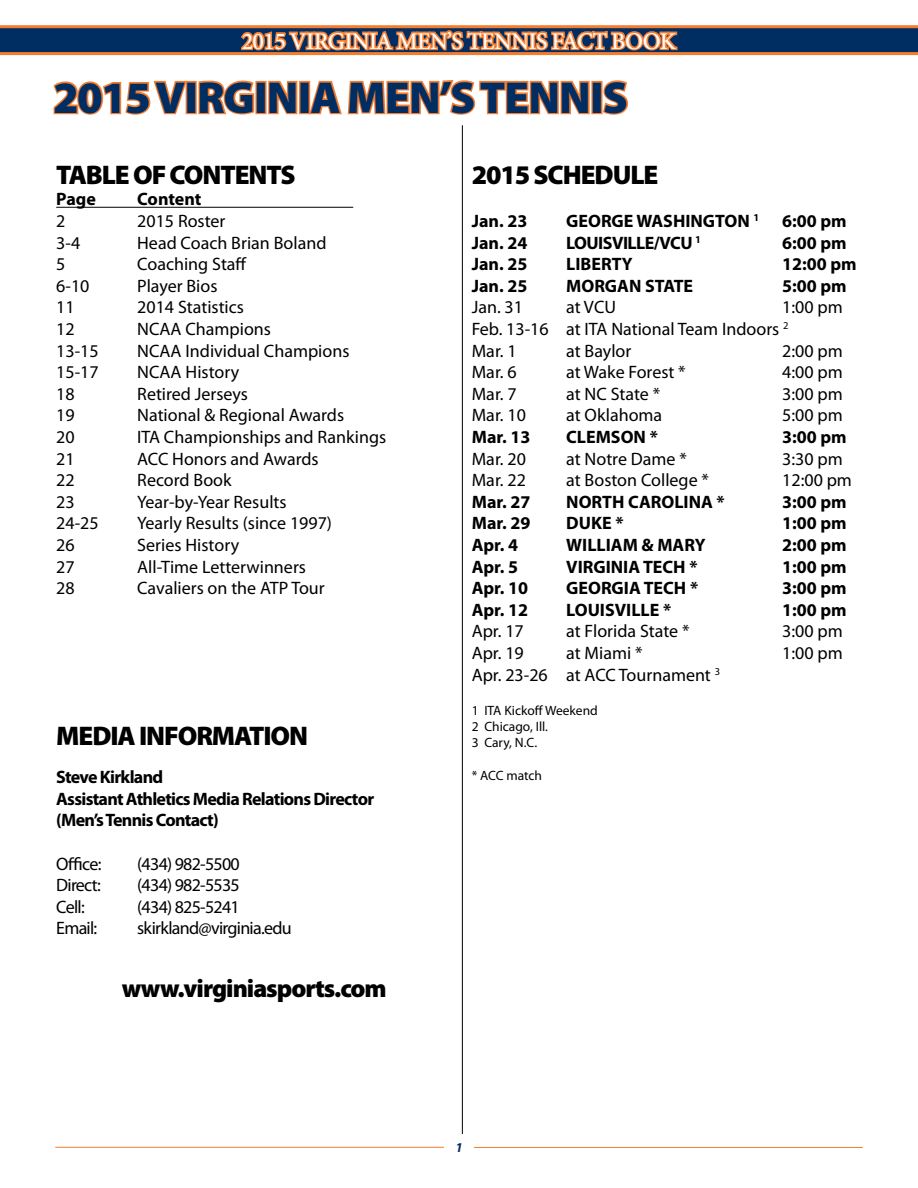
<style>
.page{position:relative;width:918px;height:1188px;background:#fff}
.page>*{position:absolute;margin:0;border:0;box-sizing:border-box;transform-origin:0 0}
.t1{font:900 45px "Myriad Pro";letter-spacing:-.02em;color:#002d62}
.t2{font:900 27px "Myriad Pro";letter-spacing:-.04em;color:#000}
.t3{font:900 25.5px "Myriad Pro";letter-spacing:-.04em;color:#000}
.t4{font:500 24px "Minion Pro";letter-spacing:-.03em;color:#fff}
.t5{font:18px/21.6px "Myriad Pro";color:#000}
.t6{font:700 18px "Myriad Pro";color:#000}
.t7{font:700 18px/21.6px "Myriad Pro";letter-spacing:-.04em;color:#000}
.t8{font:18px "Myriad Pro";letter-spacing:-.04em;color:#000}
.t9{font:700 18px "Myriad Pro";letter-spacing:-.03em;color:#000}
.t10{font:13.5px/16.2px "Myriad Pro";color:#000}
.t11{font:italic 700 13.5px "Myriad Pro";color:#002d62}
</style>
<div class="page">
<div style="left:0;top:27px;width:918px;height:27px;background:#002d62"></div>
<hr style="left:0;top:52px;width:918px;height:3px;background:#f47d30">
<hr style="left:0;top:25px;width:918px;height:3px;background:#f47d30">
<hr style="left:55px;top:1147px;width:389px;height:1px;background:#f47d30">
<hr style="left:474px;top:1147px;width:389px;height:1px;background:#f47d30">
<hr style="left:56px;top:207px;width:297px;height:1px;background:#000">
<hr style="left:462px;top:125px;width:1px;height:1009px;background:#000">
<svg style="left:53px;top:80px;width:136px;height:35px"></svg>
<div style="left:186px;top:81px;width:11px;height:33px;border:3px solid #f47d30"></div>
<svg style="left:197px;top:25px;width:482px;height:265px"></svg>
<h3 class="t4" style="left:242px;top:25px;width:436px">2015 VIRGINIA MEN’S TENNIS FACT BOOK</h3>
<h1 class="t1" style="left:53px;top:67px;width:223px">2015 virginia</h1>
<h1 class="t1" style="left:347px;top:67px;width:31px">men</h1>
<h1 class="t1" style="left:440px;top:67px;width:66px">’stennis</h1>
<h2 class="t2" style="left:56px;top:157px;width:241px">TABLE OF CONTENTS</h2>
<p class="t6" style="left:56px;top:188px;width:41px">Page</p>
<p class="t6" style="left:137px;top:188px;width:66px">Content</p>
<p class="t5" style="left:56px;top:210px;width:11px">2</p>
<p class="t5" style="left:137px;top:210px;width:90px">2015 Roster</p>
<p class="t5" style="left:56px;top:232px;width:25px">3-4</p>
<p class="t5" style="left:137px;top:232px;width:191px">Head Coach Brian Boland</p>
<p class="t5" style="left:56px;top:253px;width:11px">5</p>
<p class="t5" style="left:137px;top:253px;width:111px">Coaching Staff</p>
<p class="t5" style="left:56px;top:275px;width:35px">6-10</p>
<p class="t5" style="left:137px;top:275px;width:82px">Player Bios</p>
<p class="t5" style="left:56px;top:296px;width:20px">11</p>
<p class="t5" style="left:137px;top:296px;width:108px">2014 Statistics</p>
<p class="t5" style="left:56px;top:318px;width:20px">12</p>
<p class="t5" style="left:137px;top:318px;width:135px">NCAA Champions</p>
<p class="t5" style="left:56px;top:340px;width:44px">13-15</p>
<p class="t5" style="left:137px;top:340px;width:214px">NCAA Individual Champions</p>
<p class="t5" style="left:56px;top:361px;width:44px">15-17</p>
<p class="t5" style="left:137px;top:361px;width:104px">NCAA History</p>
<p class="t5" style="left:56px;top:383px;width:20px">18</p>
<p class="t5" style="left:137px;top:383px;width:112px">Retired Jerseys</p>
<p class="t5" style="left:56px;top:404px;width:20px">19</p>
<p class="t5" style="left:137px;top:404px;width:208px">National &amp; Regional Awards</p>
<p class="t5" style="left:56px;top:426px;width:20px">20</p>
<p class="t5" style="left:137px;top:426px;width:251px">ITA Championships and Rankings</p>
<p class="t5" style="left:56px;top:448px;width:20px">21</p>
<p class="t5" style="left:137px;top:448px;width:183px">ACC Honors and Awards</p>
<p class="t5" style="left:56px;top:469px;width:20px">22</p>
<p class="t5" style="left:137px;top:469px;width:96px">Record Book</p>
<p class="t5" style="left:56px;top:491px;width:20px">23</p>
<p class="t5" style="left:137px;top:491px;width:151px">Year-by-Year Results</p>
<p class="t5" style="left:56px;top:512px;width:44px">24-25</p>
<p class="t5" style="left:137px;top:512px;width:196px">Yearly Results (since 1997)</p>
<p class="t5" style="left:56px;top:534px;width:20px">26</p>
<p class="t5" style="left:137px;top:534px;width:103px">Series History</p>
<p class="t5" style="left:56px;top:556px;width:20px">27</p>
<p class="t5" style="left:137px;top:556px;width:170px">All-Time Letterwinners</p>
<p class="t5" style="left:56px;top:577px;width:20px">28</p>
<p class="t5" style="left:137px;top:577px;width:189px">Cavaliers on the ATP Tour</p>
<h2 class="t2" style="left:56px;top:718px;width:253px">MEDIA INFORMATION</h2>
<p class="t7" style="left:56px;top:766px;width:319px">Steve Kirkland<br>Assistant Athletics Media Relations Director (Men’s Tennis Contact)</p>
<p class="t5" style="left:56px;top:853px;width:47px">Office:</p>
<p class="t8" style="left:137px;top:853px;width:104px">(434) 982-5500</p>
<p class="t5" style="left:56px;top:874px;width:46px">Direct:</p>
<p class="t8" style="left:137px;top:874px;width:104px">(434) 982-5535</p>
<p class="t5" style="left:56px;top:896px;width:30px">Cell:</p>
<p class="t8" style="left:137px;top:896px;width:104px">(434) 825-5241</p>
<p class="t5" style="left:56px;top:917px;width:43px">Email:</p>
<p class="t8" style="left:137px;top:917px;width:156px">skirkland@virginia.edu</p>
<h3 class="t3" style="left:122px;top:972px;width:266px">www.virginiasports.com</h3>
<h2 class="t2" style="left:472px;top:157px;width:188px">2015 SCHEDULE</h2>
<p class="t6" style="left:472px;top:209px;width:57px">Jan. 23</p>
<p class="t6" style="left:566px;top:209px;width:195px">GEORGE WASHINGTON <sup>1</sup></p>
<p class="t6" style="left:782px;top:209px;width:66px">6:00 pm</p>
<p class="t6" style="left:472px;top:231px;width:57px">Jan. 24</p>
<p class="t9" style="left:566px;top:231px;width:136px">LOUISVILLE/VCU <sup>1</sup></p>
<p class="t6" style="left:782px;top:231px;width:66px">6:00 pm</p>
<p class="t6" style="left:472px;top:252px;width:57px">Jan. 25</p>
<p class="t6" style="left:566px;top:252px;width:68px">LIBERTY</p>
<p class="t6" style="left:782px;top:252px;width:76px">12:00 pm</p>
<p class="t6" style="left:472px;top:274px;width:57px">Jan. 25</p>
<p class="t6" style="left:566px;top:274px;width:128px">MORGAN STATE</p>
<p class="t6" style="left:782px;top:274px;width:66px">5:00 pm</p>
<p class="t5" style="left:472px;top:296px;width:53px">Jan. 31</p>
<p class="t5" style="left:566px;top:296px;width:51px">at VCU</p>
<p class="t5" style="left:472px;top:296px;width:372px;text-indent:310px">1:00 pm<br>Feb. 13-16 at ITA National Team Indoors <sup>2<br></sup>Mar. 1</p>
<p class="t5" style="left:566px;top:340px;width:67px">at Baylor</p>
<p class="t5" style="left:782px;top:340px;width:62px">2:00 pm</p>
<p class="t5" style="left:472px;top:361px;width:46px">Mar. 6</p>
<p class="t5" style="left:566px;top:361px;width:121px">at Wake Forest *</p>
<p class="t5" style="left:782px;top:361px;width:62px">4:00 pm</p>
<p class="t5" style="left:472px;top:383px;width:46px">Mar. 7</p>
<p class="t5" style="left:566px;top:383px;width:96px">at NC State *</p>
<p class="t5" style="left:782px;top:383px;width:62px">3:00 pm</p>
<p class="t5" style="left:472px;top:404px;width:56px">Mar. 10</p>
<p class="t5" style="left:566px;top:404px;width:98px">at Oklahoma</p>
<p class="t5" style="left:782px;top:404px;width:62px">5:00 pm</p>
<p class="t6" style="left:472px;top:425px;width:60px">Mar. 13</p>
<p class="t6" style="left:566px;top:425px;width:93px">CLEMSON *</p>
<p class="t6" style="left:782px;top:425px;width:66px">3:00 pm</p>
<p class="t5" style="left:472px;top:448px;width:56px">Mar. 20</p>
<p class="t5" style="left:566px;top:448px;width:122px">at Notre Dame *</p>
<p class="t5" style="left:782px;top:448px;width:62px">3:30 pm</p>
<p class="t5" style="left:472px;top:469px;width:56px">Mar. 22</p>
<p class="t5" style="left:566px;top:469px;width:144px">at Boston College *</p>
<p class="t5" style="left:782px;top:469px;width:71px">12:00 pm</p>
<p class="t6" style="left:472px;top:490px;width:60px">Mar. 27</p>
<p class="t6" style="left:566px;top:490px;width:160px">NORTH CAROLINA *</p>
<p class="t6" style="left:782px;top:490px;width:66px">3:00 pm</p>
<p class="t6" style="left:472px;top:512px;width:60px">Mar. 29</p>
<p class="t6" style="left:566px;top:512px;width:59px">DUKE *</p>
<p class="t6" style="left:782px;top:512px;width:66px">1:00 pm</p>
<p class="t6" style="left:472px;top:533px;width:48px">Apr. 4</p>
<p class="t6" style="left:566px;top:533px;width:141px">WILLIAM &amp; MARY</p>
<p class="t6" style="left:782px;top:533px;width:66px">2:00 pm</p>
<p class="t6" style="left:472px;top:555px;width:48px">Apr. 5</p>
<p class="t6" style="left:566px;top:555px;width:133px">VIRGINIA TECH *</p>
<p class="t6" style="left:782px;top:555px;width:66px">1:00 pm</p>
<p class="t6" style="left:472px;top:576px;width:58px">Apr. 10</p>
<p class="t6" style="left:566px;top:576px;width:133px">GEORGIA TECH *</p>
<p class="t6" style="left:782px;top:576px;width:66px">3:00 pm</p>
<p class="t6" style="left:472px;top:598px;width:58px">Apr. 12</p>
<p class="t6" style="left:566px;top:598px;width:106px">LOUISVILLE *</p>
<p class="t6" style="left:782px;top:598px;width:66px">1:00 pm</p>
<p class="t5" style="left:472px;top:620px;width:54px">Apr. 17</p>
<p class="t5" style="left:566px;top:620px;width:125px">at Florida State *</p>
<p class="t5" style="left:782px;top:620px;width:62px">3:00 pm</p>
<p class="t5" style="left:472px;top:642px;width:54px">Apr. 19</p>
<p class="t5" style="left:566px;top:642px;width:78px">at Miami *</p>
<p class="t5" style="left:782px;top:642px;width:62px">1:00 pm</p>
<p class="t5" style="left:472px;top:664px;width:250px">Apr. 23-26 at ACC Tournament <sup>3</sup></p>
<p class="t10" style="left:472px;top:702px;width:128px">1 ITA Kickoff Weekend<br>2 Chicago, Ill.<br>3 Cary, N.C.</p>
<p class="t10" style="left:472px;top:767px;width:72px">* ACC match</p>
<p class="t11" style="left:455px;top:1138px;width:9px">1</p>
</div>
